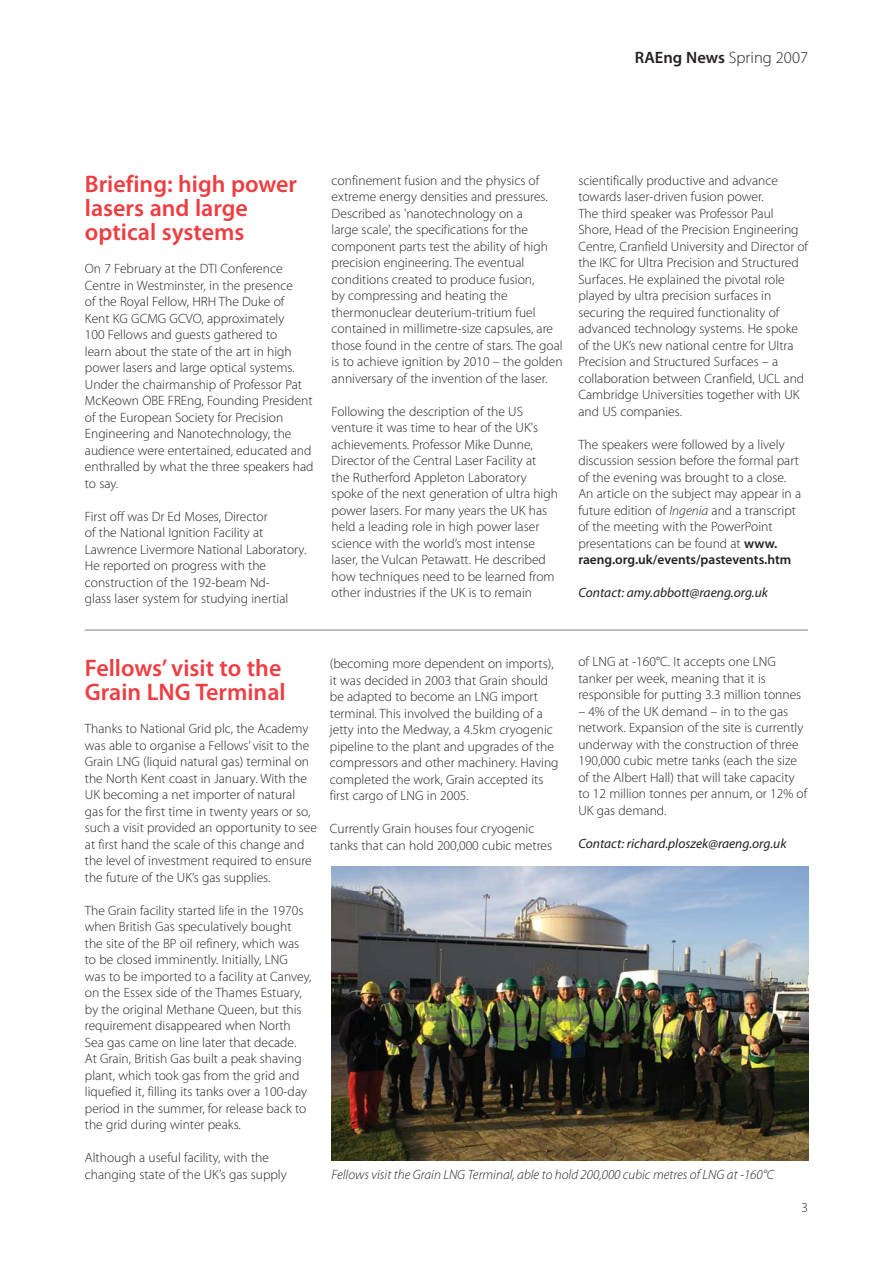
<style>
.page{position:relative;width:893px;height:1263px;background:#fff}
.page>*{position:absolute;margin:0;border:0;box-sizing:border-box;transform-origin:0 0}
.t1{font:600 24px/24px "Myriad Pro";color:#ef3d42}
.t2{font:300 16.5px "Myriad Pro";color:#231f20}
.t3{font:300 13.5px/16.5px "Myriad Pro";color:#231f20}
.t4{font:italic 300 13.5px "Myriad Pro";color:#231f20}
.t5{font:italic 13.5px "Myriad Pro";color:#231f20}
.s1{font-weight:600}
.s2{font-style:italic}
</style>
<div class="page">
<hr style="left:85px;top:629px;width:723px;height:2px;background:#a7a9ac">
<img style="left:331px;top:866px;width:477px;height:295px">
<p class="t2" style="left:634px;top:52px;width:175px"><span class="s1">RAEng News</span> Spring 2007</p>
<h1 class="t1" style="left:85px;top:175px;width:214px">Briefing: high power lasers and large optical systems</h1>
<p class="t3" style="left:85px;top:262px;width:230px">On 7 February at the DTI Conference Centre in Westminster, in the presence<br>of the Royal Fellow, HRH The Duke of<br>Kent KG GCMG GCVO, approximately<br>100 Fellows and guests gathered to<br>learn about the state of the art in high power lasers and large optical systems.<br>Under the chairmanship of Professor Pat McKeown OBE FREng, Founding President of the European Society for Precision Engineering and Nanotechnology, the audience were entertained, educated and enthralled by what the three speakers had to say.</p>
<p class="t3" style="left:85px;top:510px;width:223px">First off was Dr Ed Moses, Director<br>of the National Ignition Facility at Lawrence Livermore National Laboratory.<br>He reported on progress with the construction of the 192-beam Nd-<br>glass laser system for studying inertial</p>
<p class="t3" style="left:331px;top:173px;width:233px">confinement fusion and the physics of extreme energy densities and pressures.<br>Described as 'nanotechnology on a<br>large scale', the specifications for the component parts test the ability of high precision engineering. The eventual conditions created to produce fusion,<br>by compressing and heating the thermonuclear deuterium-tritium fuel contained in millimetre-size capsules, are those found in the centre of stars. The goal is to achieve ignition by 2010 – the golden anniversary of the invention of the laser.</p>
<p class="t3" style="left:331px;top:404px;width:228px">Following the description of the US venture it was time to hear of the UK's achievements. Professor Mike Dunne, Director of the Central Laser Facility at<br>the Rutherford Appleton Laboratory spoke of the next generation of ultra high power lasers. For many years the UK has held a leading role in high power laser science with the world’s most intense laser, the Vulcan Petawatt. He described how techniques need to be learned from other industries if the UK is to remain</p>
<p class="t3" style="left:578px;top:173px;width:231px">scientifically productive and advance towards laser-driven fusion power.<br>The third speaker was Professor Paul Shore, Head of the Precision Engineering Centre, Cranfield University and Director of the IKC for Ultra Precision and Structured Surfaces. He explained the pivotal role played by ultra precision surfaces in securing the required functionality of advanced technology systems. He spoke of the UK’s new national centre for Ultra Precision and Structured Surfaces – a collaboration between Cranfield, UCL and Cambridge Universities together with UK and US companies.</p>
<p class="t3" style="left:578px;top:437px;width:224px">The speakers were followed by a lively discussion session before the formal part of the evening was brought to a close.<br>An article on the subject may appear in a future edition of <span class="s2">Ingenia</span> and a transcript of the meeting with the PowerPoint presentations can be found at <span class="s1">www. raeng.org.uk/events/pastevents.htm</span></p>
<p class="t5" style="left:578px;top:587px;width:191px">Contact: amy.abbott@raeng.org.uk</p>
<h1 class="t1" style="left:85px;top:659px;width:202px">Fellows’ visit to the<br>Grain LNG Terminal</h1>
<p class="t3" style="left:85px;top:722px;width:233px">Thanks to National Grid plc, the Academy was able to organise a Fellows’ visit to the Grain LNG (liquid natural gas) terminal on the North Kent coast in January. With the UK becoming a net importer of natural gas for the first time in twenty years or so, such a visit provided an opportunity to see at first hand the scale of this change and the level of investment required to ensure the future of the UK’s gas supplies.</p>
<p class="t3" style="left:85px;top:903px;width:228px">The Grain facility started life in the 1970s when British Gas speculatively bought the site of the BP oil refinery, which was to be closed imminently. Initially, LNG was to be imported to a facility at Canvey, on the Essex side of the Thames Estuary, by the original Methane Queen, but this requirement disappeared when North Sea gas came on line later that decade.<br>At Grain, British Gas built a peak shaving plant, which took gas from the grid and liquefied it, filling its tanks over a 100-day period in the summer, for release back to the grid during winter peaks.</p>
<p class="t3" style="left:85px;top:1151px;width:203px">Although a useful facility, with the changing state of the UK’s gas supply</p>
<p class="t3" style="left:330px;top:657px;width:230px">(becoming more dependent on imports), it was decided in 2003 that Grain should be adapted to become an LNG import terminal. This involved the building of a jetty into the Medway, a 4.5km cryogenic pipeline to the plant and upgrades of the compressors and other machinery. Having completed the work, Grain accepted its first cargo of LNG in 2005.</p>
<p class="t3" style="left:330px;top:822px;width:224px">Currently Grain houses four cryogenic tanks that can hold 200,000 cubic metres</p>
<p class="t3" style="left:578px;top:655px;width:224px">of LNG at -160°C. It accepts one LNG tanker per week, meaning that it is responsible for putting 3.3 million tonnes</p>
<p class="t3" style="left:578px;top:704px;width:230px">– 4% of the UK demand – in to the gas network. Expansion of the site is currently underway with the construction of three 190,000 cubic metre tanks (each the size of the Albert Hall) that will take capacity to 12 million tonnes per annum, or 12% of UK gas demand.</p>
<p class="t5" style="left:578px;top:838px;width:209px">Contact: richard.ploszek@raeng.org.uk</p>
<p class="t4" style="left:331px;top:1170px;width:444px">Fellows visit the Grain LNG Terminal, able to hold 200,000 cubic metres of LNG at -160°C</p>
<p class="t3" style="left:801px;top:1200px;width:8px">3</p>
</div>
